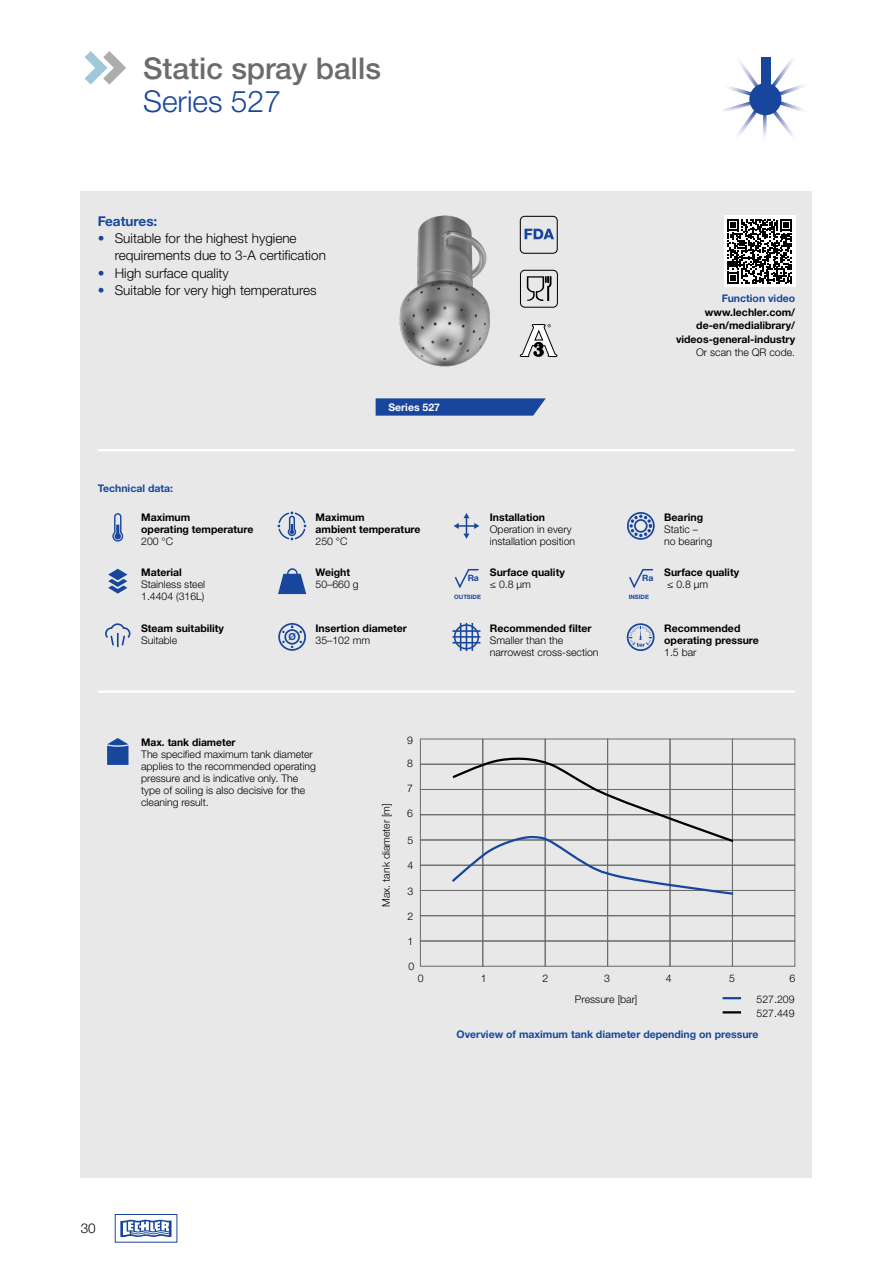
<style>
.page{position:relative;width:893px;height:1263px;background:#fff}
.page>*{position:absolute;margin:0;border:0;box-sizing:border-box;transform-origin:0 0}
.t1{font:500 30px "Helvetica Neue LTW1 G";color:#6b6b6b}
.t2{font:300 30px "Helvetica Neue LTW1 G";color:#18469d}
.t3{font:300 13.5px/17.2px "Helvetica Neue LTW1 G";color:#000}
.t4{font:700 13.5px "Helvetica Neue LTW1 G";color:#18469d}
.t5{font:300 10.5px/12px "Helvetica Neue LTW1 G";color:#000}
.t6{font:700 10.5px/12px "Helvetica Neue LTW1 G";color:#000}
.t7{font:700 10.5px "Helvetica Neue LTW1 G";color:#18469d}
.t8{font:700 10.5px "Helvetica Neue LTW1 G";color:#fff}
.t9{font:700 9.6px "Helvetica Neue LTW1 G";color:#18469d}
.t10{font:700 8.7px "Helvetica Neue LTW1 G";color:#18469d}
.t11{font:700 6px "Helvetica Neue LTW1 G";color:#18469d}
.s1{color:#18469d}
</style>
<div class="page">
<div style="left:81px;top:191px;width:731px;height:987px;background:#e8e8e8"></div>
<img style="left:399px;top:215px;width:91px;height:152px">
<svg style="left:519px;top:324px;width:39px;height:33px"></svg>
<svg style="left:524px;top:229px;width:30px;height:10px"></svg>
<div style="left:520px;top:216px;width:38px;height:38px;border:1px solid #000;border-radius:4px"></div>
<div style="left:520px;top:270px;width:38px;height:38px;border:1px solid #000;border-radius:4px"></div>
<svg style="left:527px;top:276px;width:24px;height:25px"></svg>
<svg style="left:723px;top:57px;width:80px;height:81px"></svg>
<div style="left:761px;top:57px;width:9px;height:34px;background:#18469d"></div>
<div style="left:749px;top:83px;width:32px;height:32px;background:#18469d;border-radius:50%"></div>
<div style="left:724px;top:216px;width:71px;height:71px;background:#fff"></div>
<svg style="left:727px;top:219px;width:65px;height:65px"></svg>
<hr style="left:98px;top:690px;width:697px;height:3px;background:#fff">
<hr style="left:98px;top:449px;width:697px;height:2px;background:#fff">
<svg style="left:376px;top:398px;width:170px;height:18px"></svg>
<svg style="left:112px;top:513px;width:11px;height:29px"></svg>
<svg style="left:277px;top:511px;width:29px;height:29px"></svg>
<svg style="left:454px;top:513px;width:25px;height:26px"></svg>
<div style="left:627px;top:512px;width:28px;height:28px;border:2px solid #18469d;border-radius:50%"></div>
<div style="left:634px;top:519px;width:14px;height:14px;border:2px solid #18469d;border-radius:50%"></div>
<div style="left:629px;top:514px;width:23px;height:23px;border:3px dashed #18469d;border-radius:50%"></div>
<svg style="left:108px;top:569px;width:19px;height:25px"></svg>
<svg style="left:278px;top:568px;width:29px;height:27px"></svg>
<svg style="left:454px;top:569px;width:25px;height:20px"></svg>
<svg style="left:629px;top:569px;width:24px;height:20px"></svg>
<svg style="left:105px;top:623px;width:26px;height:24px"></svg>
<div style="left:278px;top:623px;width:28px;height:28px;border:2px solid #18469d;border-radius:50%"></div>
<div style="left:284px;top:629px;width:16px;height:16px;border:2px solid #18469d;border-radius:50%"></div>
<div style="left:281px;top:626px;width:22px;height:22px;border:3px dashed #18469d;border-radius:50%"></div>
<svg style="left:452px;top:623px;width:28px;height:28px"></svg>
<hr style="left:452px;top:636px;width:28px;height:2px;background:#18469d">
<hr style="left:452px;top:630px;width:28px;height:2px;background:#18469d">
<svg style="left:627px;top:623px;width:27px;height:28px"></svg>
<div style="left:420px;top:814px;width:63px;height:26px;border:1px solid #6b6b6b"></div>
<div style="left:732px;top:814px;width:63px;height:26px;border:1px solid #6b6b6b"></div>
<div style="left:420px;top:789px;width:63px;height:26px;border:1px solid #6b6b6b"></div>
<div style="left:732px;top:789px;width:63px;height:26px;border:1px solid #6b6b6b"></div>
<div style="left:420px;top:764px;width:63px;height:25px;border:1px solid #6b6b6b"></div>
<div style="left:732px;top:764px;width:63px;height:25px;border:1px solid #6b6b6b"></div>
<div style="left:420px;top:739px;width:63px;height:25px;border:1px solid #6b6b6b"></div>
<div style="left:607px;top:739px;width:63px;height:25px;border:1px solid #6b6b6b"></div>
<div style="left:420px;top:840px;width:63px;height:25px;border:1px solid #6b6b6b"></div>
<div style="left:732px;top:840px;width:63px;height:25px;border:1px solid #6b6b6b"></div>
<div style="left:420px;top:865px;width:63px;height:25px;border:1px solid #6b6b6b"></div>
<div style="left:732px;top:865px;width:63px;height:25px;border:1px solid #6b6b6b"></div>
<div style="left:420px;top:890px;width:63px;height:26px;border:1px solid #6b6b6b"></div>
<div style="left:545px;top:890px;width:63px;height:26px;border:1px solid #6b6b6b"></div>
<div style="left:607px;top:890px;width:63px;height:26px;border:1px solid #6b6b6b"></div>
<div style="left:670px;top:890px;width:63px;height:26px;border:1px solid #6b6b6b"></div>
<div style="left:732px;top:890px;width:63px;height:26px;border:1px solid #6b6b6b"></div>
<div style="left:420px;top:915px;width:63px;height:26px;border:1px solid #6b6b6b"></div>
<div style="left:483px;top:915px;width:62px;height:26px;border:1px solid #6b6b6b"></div>
<div style="left:545px;top:915px;width:63px;height:26px;border:1px solid #6b6b6b"></div>
<div style="left:607px;top:915px;width:63px;height:26px;border:1px solid #6b6b6b"></div>
<div style="left:670px;top:915px;width:63px;height:26px;border:1px solid #6b6b6b"></div>
<div style="left:732px;top:915px;width:63px;height:26px;border:1px solid #6b6b6b"></div>
<div style="left:420px;top:941px;width:63px;height:25px;border:1px solid #6b6b6b"></div>
<div style="left:483px;top:941px;width:62px;height:25px;border:1px solid #6b6b6b"></div>
<div style="left:545px;top:941px;width:63px;height:25px;border:1px solid #6b6b6b"></div>
<div style="left:607px;top:941px;width:63px;height:25px;border:1px solid #6b6b6b"></div>
<div style="left:670px;top:941px;width:63px;height:25px;border:1px solid #6b6b6b"></div>
<div style="left:732px;top:941px;width:63px;height:25px;border:1px solid #6b6b6b"></div>
<svg style="left:723px;top:997px;width:18px;height:2px"></svg>
<svg style="left:450px;top:753px;width:286px;height:143px"></svg>
<svg style="left:723px;top:1011px;width:18px;height:2px"></svg>
<svg style="left:85px;top:51px;width:41px;height:34px"></svg>
<svg style="left:107px;top:738px;width:21px;height:27px"></svg>
<div style="left:115px;top:1214px;width:62px;height:28px;border:1px solid #18469d"></div>
<svg style="left:120px;top:1219px;width:52px;height:18px"></svg>
<h1 class="t1" style="left:143px;top:50px;width:239px">Static spray balls</h1>
<h1 class="t2" style="left:143px;top:83px;width:139px">Series 527</h1>
<p class="t4" style="left:98px;top:213px;width:61px">Features:</p>
<p class="t3" style="left:115px;top:230px;width:213px;text-indent:-17px"><span class="s1">•</span> Suitable for the highest hygiene requirements due to 3-A certification</p>
<p class="t3" style="left:98px;top:264px;width:133px"><span class="s1">•</span> High surface quality</p>
<p class="t3" style="left:98px;top:281px;width:220px"><span class="s1">•</span> Suitable for very high temperatures</p>
<p class="t8" style="left:388px;top:400px;width:53px">Series 527</p>
<p class="t7" style="left:722px;top:292px;width:75px">Function video</p>
<p class="t6" style="left:676px;top:305px;width:121px;line-height:13.5px;text-align:right">www.lechler.com/ de-en/medialibrary/ videos-general-industry</p>
<p class="t5" style="left:696px;top:347px;width:101px">Or scan the QR code.</p>
<p class="t7" style="left:98px;top:482px;width:77px">Technical data:</p>
<p class="t6" style="left:141px;top:511px;width:114px">Maximum<br>operating temperature</p>
<p class="t5" style="left:141px;top:535px;width:34px">200 °C</p>
<p class="t6" style="left:141px;top:566px;width:42px">Material</p>
<p class="t5" style="left:141px;top:579px;width:65px">Stainless steel<br>1.4404 (316L)</p>
<p class="t6" style="left:141px;top:622px;width:84px">Steam suitability</p>
<p class="t5" style="left:141px;top:634px;width:38px">Suitable</p>
<p class="t9" style="left:288px;top:631px;width:9px">Ø</p>
<p class="t6" style="left:315px;top:511px;width:107px">Maximum<br>ambient temperature</p>
<p class="t5" style="left:315px;top:535px;width:34px">250 °C</p>
<p class="t6" style="left:315px;top:566px;width:36px">Weight</p>
<p class="t5" style="left:315px;top:579px;width:45px">50–660 g</p>
<p class="t6" style="left:315px;top:622px;width:93px">Insertion diameter</p>
<p class="t5" style="left:315px;top:634px;width:56px">35–102 mm</p>
<p class="t6" style="left:490px;top:511px;width:57px">Installation</p>
<p class="t5" style="left:490px;top:523px;width:87px">Operation in every installation position</p>
<p class="t10" style="left:468px;top:573px;width:13px">Ra</p>
<p class="t6" style="left:490px;top:566px;width:76px">Surface quality</p>
<p class="t5" style="left:490px;top:579px;width:43px">≤ 0.8 µm</p>
<p class="t6" style="left:664px;top:511px;width:40px">Bearing</p>
<p class="t5" style="left:664px;top:523px;width:50px">Static –<br>no bearing</p>
<p class="t10" style="left:642px;top:573px;width:13px">Ra</p>
<p class="t6" style="left:664px;top:566px;width:76px">Surface quality</p>
<p class="t5" style="left:667px;top:579px;width:43px">≤ 0.8 µm</p>
<p class="t11" style="left:454px;top:593px;width:28px">OUTSIDE</p>
<p class="t11" style="left:629px;top:593px;width:22px">INSIDE</p>
<p class="t6" style="left:490px;top:622px;width:103px">Recommended filter</p>
<p class="t5" style="left:490px;top:634px;width:110px">Smaller than the narrowest cross-section</p>
<p class="t6" style="left:664px;top:622px;width:96px">Recommended operating pressure</p>
<p class="t5" style="left:664px;top:646px;width:34px">1.5 bar</p>
<p class="t6" style="left:141px;top:736px;width:96px">Max. tank diameter</p>
<p class="t5" style="left:141px;top:748px;width:176px">The specified maximum tank diameter applies to the recommended operating pressure and is indicative only. The type of soiling is also decisive for the cleaning result.</p>
<p class="t5" style="left:380px;top:907px;width:105px;rotate:-90deg">Max. tank diameter [m]</p>
<p class="t5" style="left:407px;top:734px;width:7px">9</p>
<p class="t5" style="left:407px;top:757px;width:7px">8</p>
<p class="t5" style="left:407px;top:783px;width:7px">7</p>
<p class="t5" style="left:407px;top:807px;width:7px">6</p>
<p class="t5" style="left:408px;top:834px;width:7px">5</p>
<p class="t5" style="left:408px;top:859px;width:7px">4</p>
<p class="t5" style="left:408px;top:885px;width:7px">3</p>
<p class="t5" style="left:408px;top:910px;width:7px">2</p>
<p class="t5" style="left:408px;top:935px;width:7px">1</p>
<p class="t5" style="left:408px;top:960px;width:7px">0</p>
<p class="t5" style="left:418px;top:972px;width:7px">0</p>
<p class="t5" style="left:481px;top:972px;width:7px">1</p>
<p class="t5" style="left:542px;top:972px;width:7px">2</p>
<p class="t5" style="left:604px;top:972px;width:7px">3</p>
<p class="t5" style="left:666px;top:972px;width:7px">4</p>
<p class="t5" style="left:729px;top:972px;width:7px">5</p>
<p class="t5" style="left:789px;top:972px;width:7px">6</p>
<p class="t5" style="left:575px;top:993px;width:64px">Pressure [bar]</p>
<p class="t5" style="left:757px;top:993px;width:39px">527.209</p>
<p class="t5" style="left:757px;top:1007px;width:39px">527.449</p>
<p class="t7" style="left:457px;top:1028px;width:304px">Overview of maximum tank diameter depending on pressure</p>
<p class="t3" style="left:81px;top:1220px;width:17px">30</p>
</div>
